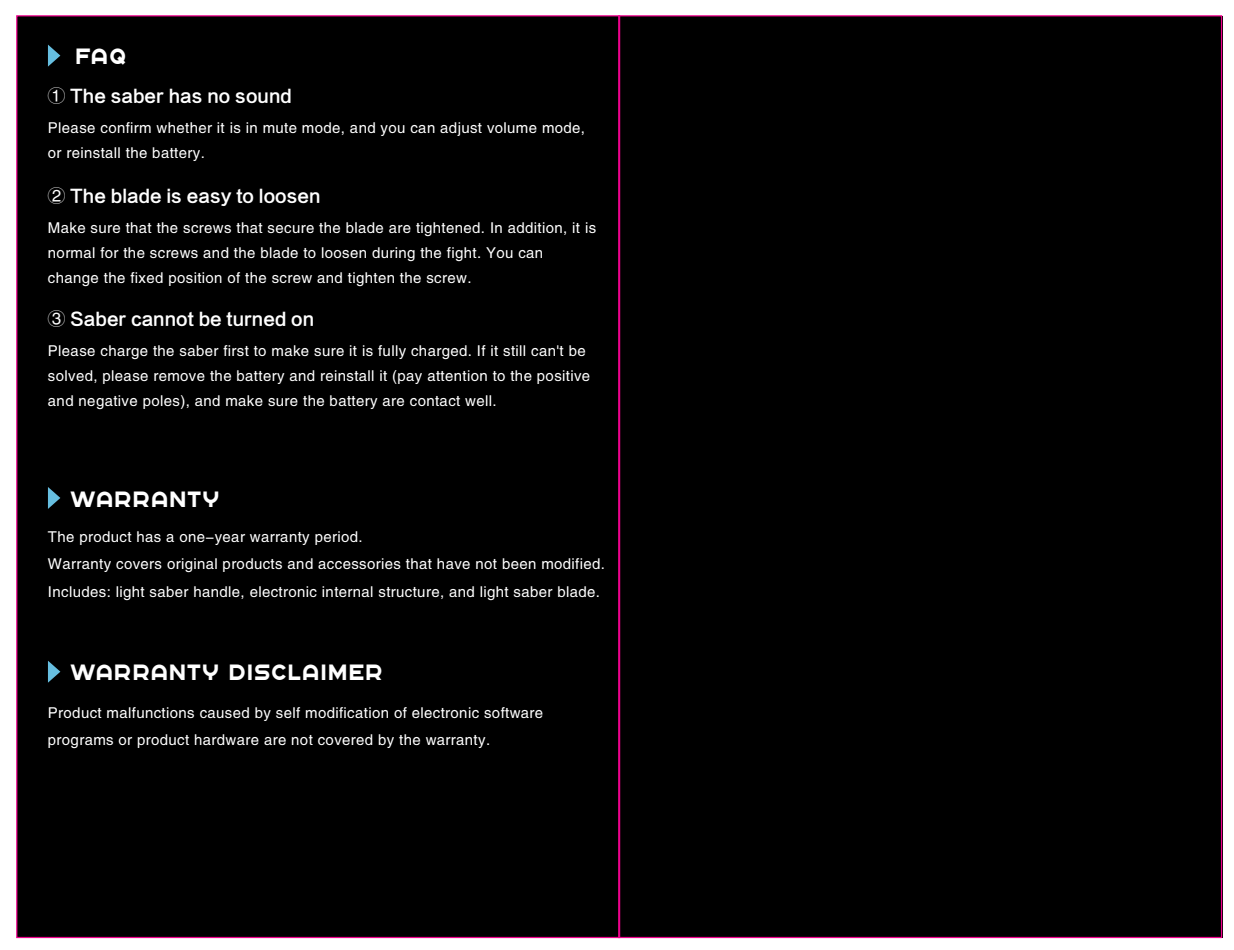
<style>
.page{position:relative;width:1234px;height:950px;background:#fff}
.page>*{position:absolute;margin:0;border:0;box-sizing:border-box;transform-origin:0 0}
.t1{font:22.5px "Rickrack";letter-spacing:.075em;color:#fff;scale:.95 1}
.t2{font:17.5px "FZLTCHJW GB1 0";color:#fff}
.t3{font:15px/25px "FZHTK GBK1 0";letter-spacing:.025em;color:#fff}
</style>
<div class="page">
<div style="left:17px;top:16px;width:1205px;height:921px;background:#000"></div>
<svg style="left:48px;top:45px;width:12px;height:22px"></svg>
<svg style="left:48px;top:487px;width:12px;height:22px"></svg>
<svg style="left:48px;top:661px;width:12px;height:21px"></svg>
<h1 class="t1" style="left:76px;top:46px;width:55px">FAQ</h1>
<p class="t2" style="left:48px;top:87px;width:245px">① The saber has no sound</p>
<p class="t3" style="left:48px;top:116px;width:538px">Please confirm whether it is in mute mode, and you can adjust volume mode, or reinstall the battery.</p>
<p class="t2" style="left:48px;top:187px;width:274px">② The blade is easy to loosen</p>
<p class="t3" style="left:48px;top:216px;width:549px">Make sure that the screws that secure the blade are tightened. In addition, it is normal for the screws and the blade to loosen during the fight. You can change the fixed position of the screw and tighten the screw.</p>
<p class="t2" style="left:48px;top:309px;width:268px">③ Saber cannot be turned on</p>
<p class="t3" style="left:48px;top:338px;width:543px">Please charge the saber first to make sure it is fully charged. If it still can't be solved, please remove the battery and reinstall it (pay attention to the positive and negative poles), and make sure the battery are contact well.</p>
<h1 class="t1" style="left:71px;top:489px;width:158px">WARRANTY</h1>
<p class="t3" style="left:48px;top:523px;width:558px;line-height:27.5px">The product has a one-year warranty period.<br>Warranty covers original products and accessories that have not been modified.<br>Includes: light saber handle, electronic internal structure, and light saber blade.</p>
<h1 class="t1" style="left:70px;top:662px;width:330px">WARRANTY DISCLAIMER</h1>
<p class="t3" style="left:48px;top:698px;width:496px;line-height:27.5px">Product malfunctions caused by self modification of electronic software programs or product hardware are not covered by the warranty.</p>
</div>
